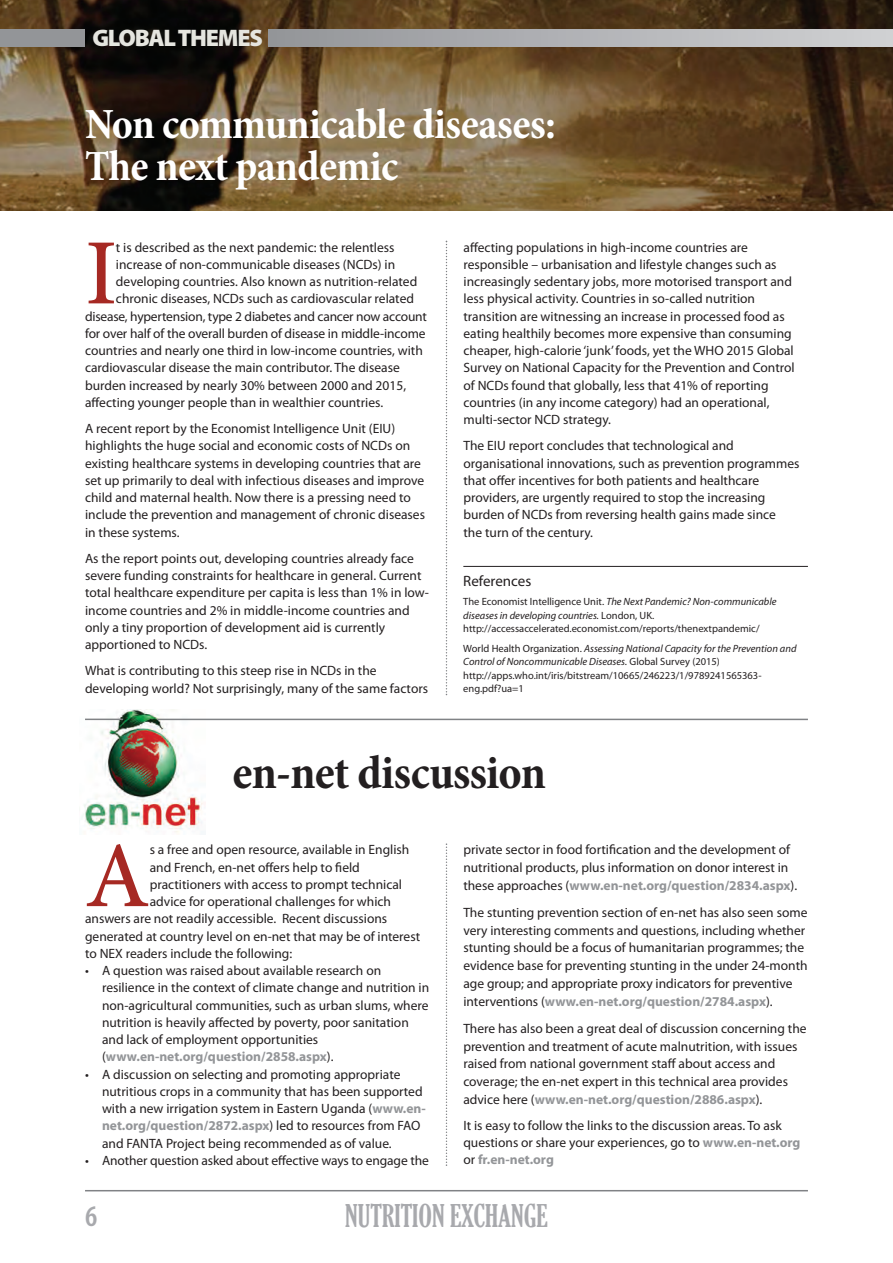
<style>
.page{position:relative;width:893px;height:1263px;background:#fff}
.page>*{position:absolute;margin:0;border:0;box-sizing:border-box;transform-origin:0 0}
.t1{font:500 93.45px "Minion Pro";color:#a62923}
.t2{font:700 condensed 48px "Minion Pro";letter-spacing:-.015em;color:#231f20}
.t3{font:700 condensed 43.5px/42px "Minion Pro";letter-spacing:-.015em;color:#fff}
.t4{font:extra-condensed 30px "Gloucester";color:#a8a9ad}
.t5{font:600 condensed 30px "Myriad Pro";color:#a8a9ad}
.t6{font:900 24px "Myriad Pro";letter-spacing:-.05em;color:#e5e5df}
.t7{font:15px "Myriad Pro";color:#231f20}
.t8{font:13.5px/17.2px "Myriad Pro";color:#231f20}
.t9{font:10.5px/13.5px "Myriad Pro";color:#231f20}
.s1{font-style:italic}
.s2{font-weight:700;color:#939598}
</style>
<div class="page">
<img style="left:81px;top:710px;width:124px;height:124px">
<img style="left:0;top:0;width:893px;height:211px">
<hr style="left:85px;top:1190px;width:723px;height:1px;background:#808285">
<svg style="left:446px;top:241px;width:1px;height:454px"></svg>
<div style="left:268px;top:30px;width:625px;height:17px;background:linear-gradient(to right,#939598,#d0d1d3)"></div>
<div style="left:0;top:30px;width:85px;height:17px;background:#939598"></div>
<hr style="left:463px;top:566px;width:345px;height:1px;background:#231f20">
<svg style="left:446px;top:843px;width:1px;height:323px"></svg>
<hr style="left:157px;top:719px;width:651px;height:1px;background:#808285">
<hr style="left:85px;top:719px;width:38px;height:1px;background:#808285">
<h3 class="t6" style="left:92px;top:29px;width:172px">GLOBAL THEMES</h3>
<h3 class="t3" style="left:85px;top:107px;width:472px">Non communicable diseases:<br>The next pandemic</h3>
<h1 class="t1" style="left:85px;top:238px;width:34px">I</h1>
<p class="t8" style="left:116px;top:240px;width:280px">t is described as the next pandemic: the relentless</p>
<p class="t8" style="left:116px;top:257px;width:281px">increase of non-communicable diseases (NCDs) in</p>
<p class="t8" style="left:116px;top:274px;width:303px">developing countries. Also known as nutrition-related</p>
<p class="t8" style="left:116px;top:291px;width:300px">chronic diseases, NCDs such as cardiovascular related</p>
<p class="t8" style="left:85px;top:309px;width:343px">disease, hypertension, type 2 diabetes and cancer now account</p>
<p class="t8" style="left:85px;top:326px;width:342px">for over half of the overall burden of disease in middle-income</p>
<p class="t8" style="left:85px;top:343px;width:339px">countries and nearly one third in low-income countries, with</p>
<p class="t8" style="left:85px;top:360px;width:316px">cardiovascular disease the main contributor. The disease</p>
<p class="t8" style="left:85px;top:378px;width:323px">burden increased by nearly 30% between 2000 and 2015,</p>
<p class="t8" style="left:85px;top:395px;width:300px">affecting younger people than in wealthier countries.</p>
<p class="t8" style="left:85px;top:421px;width:342px">A recent report by the Economist Intelligence Unit (EIU) highlights the huge social and economic costs of NCDs on existing healthcare systems in developing countries that are set up primarily to deal with infectious diseases and improve child and maternal health. Now there is a pressing need to include the prevention and management of chronic diseases in these systems.</p>
<p class="t8" style="left:85px;top:551px;width:345px">As the report points out, developing countries already face severe funding constraints for healthcare in general. Current total healthcare expenditure per capita is less than 1% in low&shy;income countries and 2% in middle-income countries and only a tiny proportion of development aid is currently apportioned to NCDs.</p>
<p class="t8" style="left:85px;top:663px;width:345px">What is contributing to this steep rise in NCDs in the developing world? Not surprisingly, many of the same factors</p>
<p class="t8" style="left:463px;top:240px;width:333px">affecting populations in high-income countries are responsible – urbanisation and lifestyle changes such as increasingly sedentary jobs, more motorised transport and less physical activity. Countries in so-called nutrition transition are witnessing an increase in processed food as eating healthily becomes more expensive than consuming cheaper, high-calorie ‘junk’ foods, yet the WHO 2015 Global Survey on National Capacity for the Prevention and Control of NCDs found that globally, less that 41% of reporting countries (in any income category) had an operational, multi-sector NCD strategy.</p>
<p class="t8" style="left:463px;top:438px;width:337px">The EIU report concludes that technological and organisational innovations, such as prevention programmes that offer incentives for both patients and healthcare providers, are urgently required to stop the increasing burden of NCDs from reversing health gains made since<br>the turn of the century.</p>
<p class="t7" style="left:463px;top:575px;width:70px">References</p>
<p class="t9" style="left:463px;top:596px;width:315px">The Economist Intelligence Unit. <span class="s1">The Next Pandemic? Non-communicable diseases in developing countries.</span> London, UK. http://accessaccelerated.economist.com/reports/thenextpandemic/</p>
<p class="t9" style="left:463px;top:642px;width:335px">World Health Organization. <span class="s1">Assessing National Capacity for the Prevention and Control of Noncommunicable Diseases.</span> Global Survey (2015) http://apps.who.int/iris/bitstream/10665/246223/1/9789241565363- eng.pdf?ua=1</p>
<h2 class="t2" style="left:233px;top:755px;width:315px">en-net discussion</h2>
<h1 class="t1" style="left:85px;top:841px;width:66px">A</h1>
<p class="t8" style="left:150px;top:842px;width:261px">s a free and open resource, available in English</p>
<p class="t8" style="left:150px;top:859px;width:212px">and French, en-net offers help to field</p>
<p class="t8" style="left:150px;top:877px;width:254px">practitioners with access to prompt technical</p>
<p class="t8" style="left:150px;top:894px;width:243px">advice for operational challenges for which</p>
<p class="t8" style="left:85px;top:911px;width:304px">answers are not readily accessible. Recent discussions</p>
<p class="t8" style="left:85px;top:928px;width:337px">generated at country level on en-net that may be of interest</p>
<p class="t8" style="left:85px;top:946px;width:209px">to NEX readers include the following:</p>
<p class="t8" style="left:102px;top:963px;width:329px;text-indent:-17px">• A question was raised about available research on resilience in the context of climate change and nutrition in non-agricultural communities, such as urban slums, where nutrition is heavily affected by poverty, poor sanitation and lack of employment opportunities (<span class="s2">www.en-net.org/question/2858.aspx</span>).</p>
<p class="t8" style="left:102px;top:1066px;width:325px;text-indent:-17px">• A discussion on selecting and promoting appropriate nutritious crops in a community that has been supported with a new irrigation system in Eastern Uganda (<span class="s2">www.en&shy;net.org/question/2872.aspx</span>) led to resources from FAO and FANTA Project being recommended as of value.</p>
<p class="t8" style="left:85px;top:1153px;width:345px">• Another question asked about effective ways to engage the</p>
<p class="t8" style="left:463px;top:842px;width:335px;line-height:17.7px">private sector in food fortification and the development of nutritional products, plus information on donor interest in these approaches (<span class="s2">www.en-net.org/question/2834.aspx</span>).</p>
<p class="t8" style="left:463px;top:905px;width:346px;line-height:17.7px">The stunting prevention section of en-net has also seen some very interesting comments and questions, including whether stunting should be a focus of humanitarian programmes; the evidence base for preventing stunting in the under 24-month age group; and appropriate proxy indicators for preventive interventions (<span class="s2">www.en-net.org/question/2784.aspx</span>).</p>
<p class="t8" style="left:463px;top:1020px;width:345px;line-height:17.7px">There has also been a great deal of discussion concerning the prevention and treatment of acute malnutrition, with issues raised from national government staff about access and coverage; the en-net expert in this technical area provides advice here (<span class="s2">www.en-net.org/question/2886.aspx</span>).</p>
<p class="t8" style="left:463px;top:1118px;width:339px">It is easy to follow the links to the discussion areas. To ask questions or share your experiences, go to <span class="s2">www.en-net.org </span>or <span class="s2">fr.en-net.org</span></p>
<h3 class="t5" style="left:85px;top:1205px;width:14px">6</h3>
<h3 class="t4" style="left:345px;top:1198px;width:204px">NUTRITION EXCHANGE</h3>
</div>
